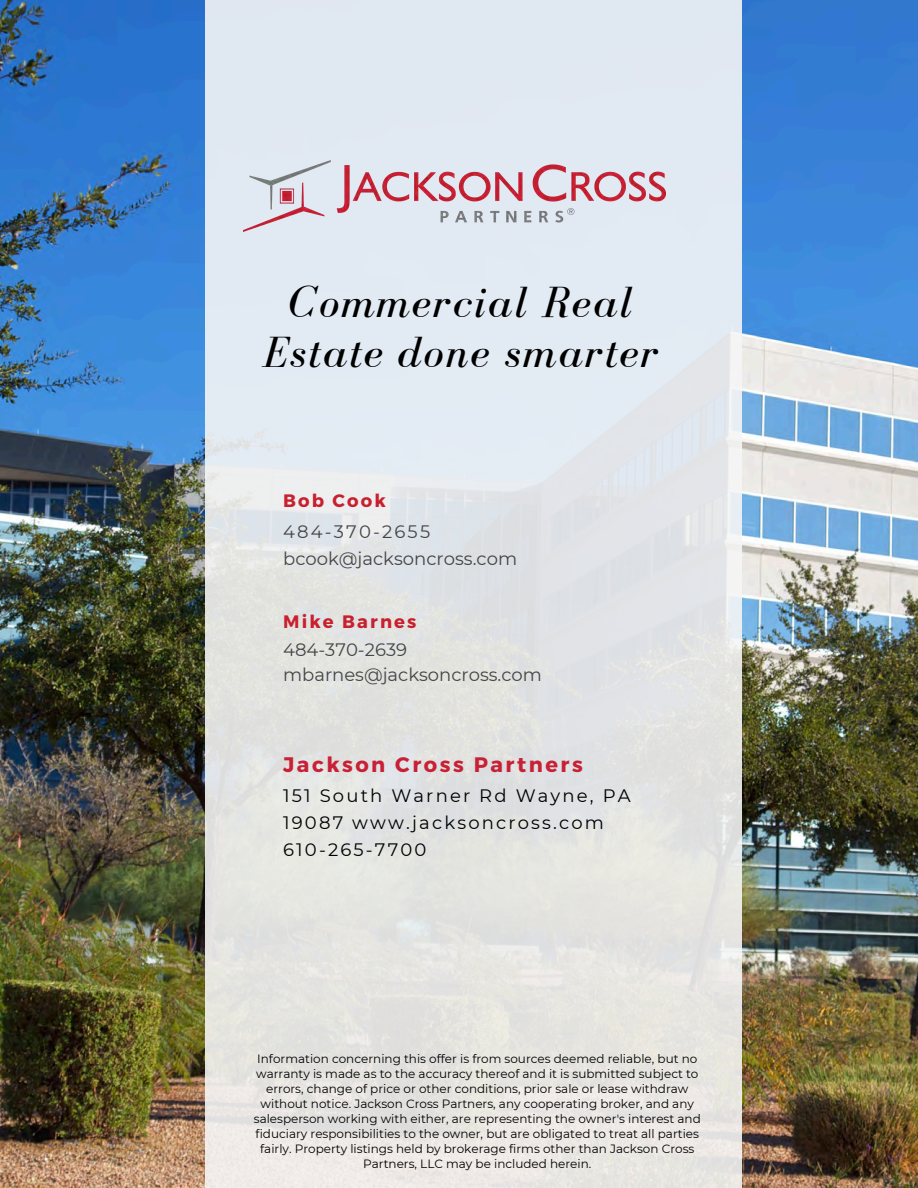
<style>
.page{position:relative;width:918px;height:1188px;background:#fff}
.page>*{position:absolute;margin:0;border:0;box-sizing:border-box;transform-origin:0 0}
.t1{font:italic 45px/50.7px "Bodoni FLF";letter-spacing:.04em;color:#000;text-align:center}
.t2{font:700 21px "Montserrat";letter-spacing:.12em;color:#c82034}
.t3{font:18px/28.2px "Montserrat";color:#454545}
.t4{font:18px/27px "Montserrat";letter-spacing:.12em;color:#000}
.t5{font:18px/30.3px "Montserrat";letter-spacing:.12em;color:#454545}
.t6{font:12px/15px "Montserrat";color:#000;text-align:center}
.s1{font-weight:700;color:#c8202f}
</style>
<div class="page">
<img style="left:0;top:0;width:918px;height:1188px">
<div style="left:205px;top:0;width:537px;height:1188px;background:linear-gradient(to right,#e3e6e8,#e3e6e9)"></div>
<img style="left:244px;top:160px;width:422px;height:71px">
<h1 class="t1" style="left:262px;top:276px;width:398px">Commercial Real<br>Estate done smarter</h1>
<h2 class="t5" style="left:283px;top:486px;width:149px"><span class="s1">Bob Cook<br></span>484-370-2655</h2>
<h2 class="t3" style="left:283px;top:544px;width:235px">bcook@jacksoncross.com</h2>
<p class="t3" style="left:283px;top:607px;width:135px"><span class="s1">Mike Barnes<br></span>484-370-2639</p>
<p class="t3" style="left:283px;top:660px;width:260px">mbarnes@jacksoncross.com</p>
<h2 class="t2" style="left:283px;top:750px;width:301px">Jackson Cross Partners</h2>
<h2 class="t4" style="left:283px;top:782px;width:349px">151 South Warner Rd Wayne, PA<br>19087 www.jacksoncross.com<br>610-265-7700</h2>
<h2 class="t6" style="left:254px;top:1051px;width:449px">Information concerning this offer is from sources deemed reliable, but no warranty is made as to the accuracy thereof and it is submitted subject to errors, change of price or other conditions, prior sale or lease withdraw without notice. Jackson Cross Partners, any cooperating broker, and any salesperson working with either, are representing the owner's interest and fiduciary responsibilities to the owner, but are obligated to treat all parties fairly. Property listings held by brokerage firms other than Jackson Cross Partners, LLC may be included herein.</h2>
</div>
